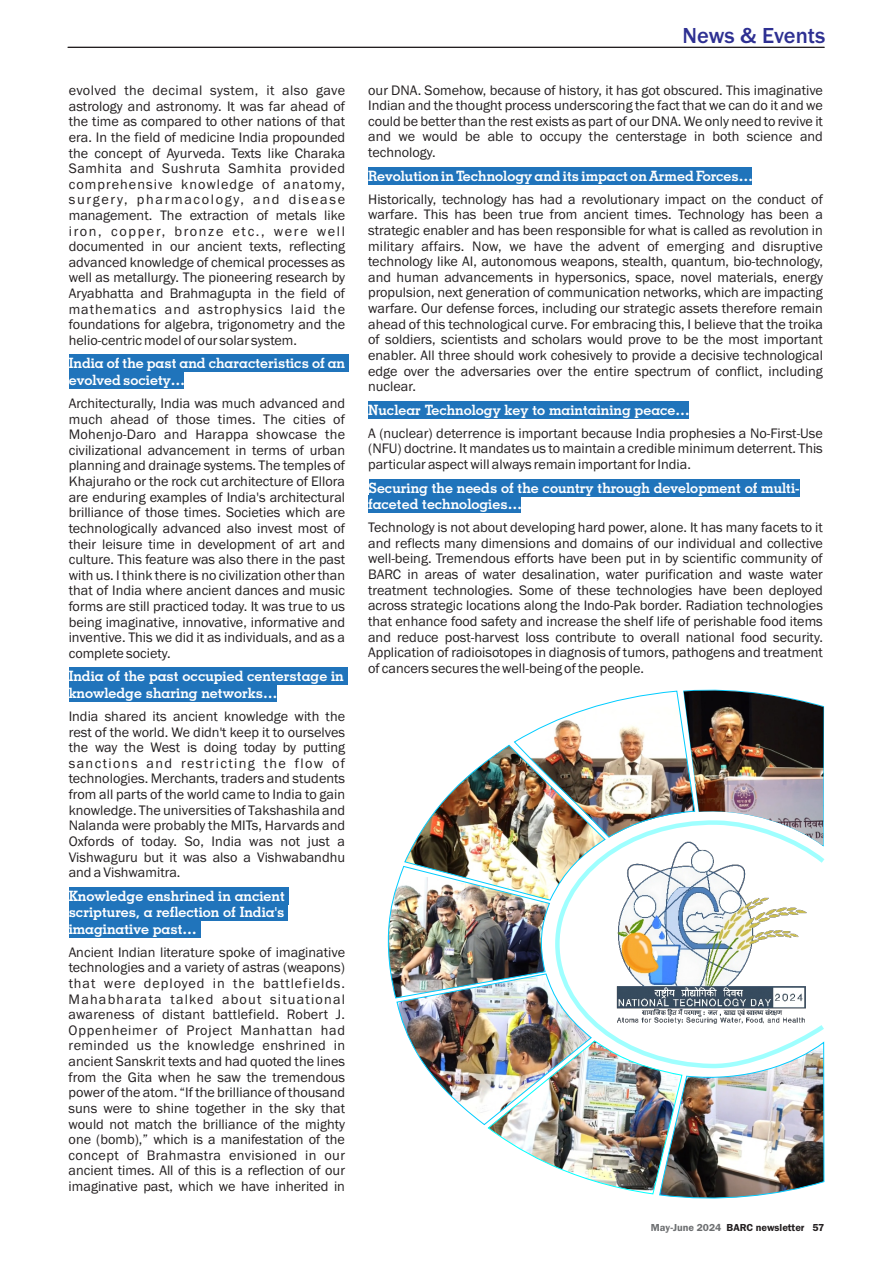
<style>
.page{position:relative;width:893px;height:1263px;background:#fff}
.page>*{position:absolute;margin:0;border:0;box-sizing:border-box;transform-origin:0 0}
.t1{font:500 22.5px "Franklin Gothic";color:#2e3092}
.t2{font:14.25px/15.6px "Franklin Gothic";color:#231f20;text-align:justify}
.t3{font:700 14.25px/16.5px "Geometric Slab 703 BT";color:#fff}
.t4{font:600 10.5px "Franklin Gothic";color:#231f20}
.s1{color:#6d6f71}
</style>
<div class="page">
<div style="left:69px;top:355px;width:280px;height:17px;background:#2074bb"></div>
<div style="left:69px;top:371px;width:115px;height:17px;background:#2074bb"></div>
<div style="left:69px;top:668px;width:279px;height:17px;background:#2074bb"></div>
<div style="left:69px;top:684px;width:207px;height:17px;background:#2074bb"></div>
<div style="left:69px;top:887px;width:220px;height:17px;background:#2074bb"></div>
<div style="left:69px;top:903px;width:219px;height:18px;background:#2074bb"></div>
<div style="left:69px;top:920px;width:132px;height:17px;background:#2074bb"></div>
<div style="left:369px;top:167px;width:383px;height:17px;background:#2074bb"></div>
<div style="left:369px;top:401px;width:320px;height:17px;background:#2074bb"></div>
<div style="left:369px;top:479px;width:430px;height:17px;background:#2074bb"></div>
<div style="left:368px;top:495px;width:153px;height:17px;background:#2074bb"></div>
<img style="left:387px;top:689px;width:437px;height:510px">
<svg style="left:67px;top:47px;width:758px;height:1px"></svg>
<p class="t2" style="left:69px;top:84px;width:278px">evolved the decimal system, it also gave astrology and astronomy. It was far ahead of the time as compared to other nations of that era. In the field of medicine India propounded the concept of Ayurveda. Texts like Charaka Samhita and Sushruta Samhita provided comprehensive knowledge of anatomy, surgery, pharmacology, and disease management. The extraction of metals like iron, copper, bronze etc., were well documented in our ancient texts, reflecting advanced knowledge of chemical processes as well as metallurgy. The pioneering research by Aryabhatta and Brahmagupta in the field of mathematics and astrophysics laid the foundations for algebra, trigonometry and the helio-centric model of our solar system.</p>
<p class="t3" style="left:69px;top:356px;width:278px">India of the past and characteristics of an evolved society…</p>
<p class="t2" style="left:69px;top:397px;width:278px">Architecturally, India was much advanced and much ahead of those times. The cities of Mohenjo-Daro and Harappa showcase the civilizational advancement in terms of urban planning and drainage systems. The temples of Khajuraho or the rock cut architecture of Ellora are enduring examples of India's architectural brilliance of those times. Societies which are technologically advanced also invest most of their leisure time in development of art and culture. This feature was also there in the past with us. I think there is no civilization other than that of India where ancient dances and music forms are still practiced today. It was true to us being imaginative, innovative, informative and inventive. This we did it as individuals, and as a complete society.</p>
<p class="t3" style="left:69px;top:669px;width:277px">India of the past occupied centerstage in knowledge sharing networks…</p>
<p class="t2" style="left:69px;top:709px;width:278px">India shared its ancient knowledge with the rest of the world. We didn't keep it to ourselves the way the West is doing today by putting sanctions and restricting the flow of technologies. Merchants, traders and students from all parts of the world came to India to gain knowledge. The universities of Takshashila and Nalanda were probably the MITs, Harvards and Oxfords of today. So, India was not just a Vishwaguru but it was also a Vishwabandhu and a Vishwamitra.</p>
<p class="t3" style="left:69px;top:889px;width:218px;text-align:justify">Knowledge enshrined in ancient scriptures, a reflection of India's imaginative past…</p>
<p class="t2" style="left:69px;top:945px;width:278px">Ancient Indian literature spoke of imaginative technologies and a variety of astras (weapons) that were deployed in the battlefields.<br>Mahabharata talked about situational awareness of distant battlefield. Robert J.<br>Oppenheimer of Project Manhattan had reminded us the knowledge enshrined in ancient Sanskrit texts and had quoted the lines from the Gita when he saw the tremendous power of the atom. “If the brilliance of thousand suns were to shine together in the sky that would not match the brilliance of the mighty one (bomb),” which is a manifestation of the concept of Brahmastra envisioned in our ancient times. All of this is a reflection of our imaginative past, which we have inherited in</p>
<h1 class="t1" style="left:683px;top:27px;width:144px">News &amp; Events</h1>
<p class="t2" style="left:368px;top:83px;width:456px">our DNA. Somehow, because of history, it has got obscured. This imaginative Indian and the thought process underscoring the fact that we can do it and we could be better than the rest exists as part of our DNA. We only need to revive it and we would be able to occupy the centerstage in both science and technology.</p>
<p class="t3" style="left:368px;top:169px;width:386px">Revolution in Technology and its impact on Armed Forces…</p>
<p class="t2" style="left:368px;top:192px;width:456px">Historically, technology has had a revolutionary impact on the conduct of warfare. This has been true from ancient times. Technology has been a strategic enabler and has been responsible for what is called as revolution in military affairs. Now, we have the advent of emerging and disruptive technology like AI, autonomous weapons, stealth, quantum, bio-technology, and human advancements in hypersonics, space, novel materials, energy propulsion, next generation of communication networks, which are impacting warfare. Our defense forces, including our strategic assets therefore remain ahead of this technological curve. For embracing this, I believe that the troika of soldiers, scientists and scholars would prove to be the most important enabler. All three should work cohesively to provide a decisive technological edge over the adversaries over the entire spectrum of conflict, including nuclear.</p>
<p class="t3" style="left:368px;top:403px;width:323px">Nuclear Technology key to maintaining peace…</p>
<p class="t2" style="left:368px;top:426px;width:456px">A (nuclear) deterrence is important because India prophesies a No-First-Use (NFU) doctrine. It mandates us to maintain a credible minimum deterrent. This particular aspect will always remain important for India.</p>
<p class="t3" style="left:368px;top:481px;width:433px">Securing the needs of the country through development of multi&shy;faceted technologies…</p>
<p class="t2" style="left:368px;top:521px;width:456px">Technology is not about developing hard power, alone. It has many facets to it and reflects many dimensions and domains of our individual and collective well-being. Tremendous efforts have been put in by scientific community of BARC in areas of water desalination, water purification and waste water treatment technologies. Some of these technologies have been deployed across strategic locations along the Indo-Pak border. Radiation technologies that enhance food safety and increase the shelf life of perishable food items and reduce post-harvest loss contribute to overall national food security.<br>Application of radioisotopes in diagnosis of tumors, pathogens and treatment of cancers secures the well-being of the people.</p>
<p class="t4" style="left:651px;top:1223px;width:175px"><span class="s1">May-June 2024</span> BARC newsletter 57</p>
</div>
